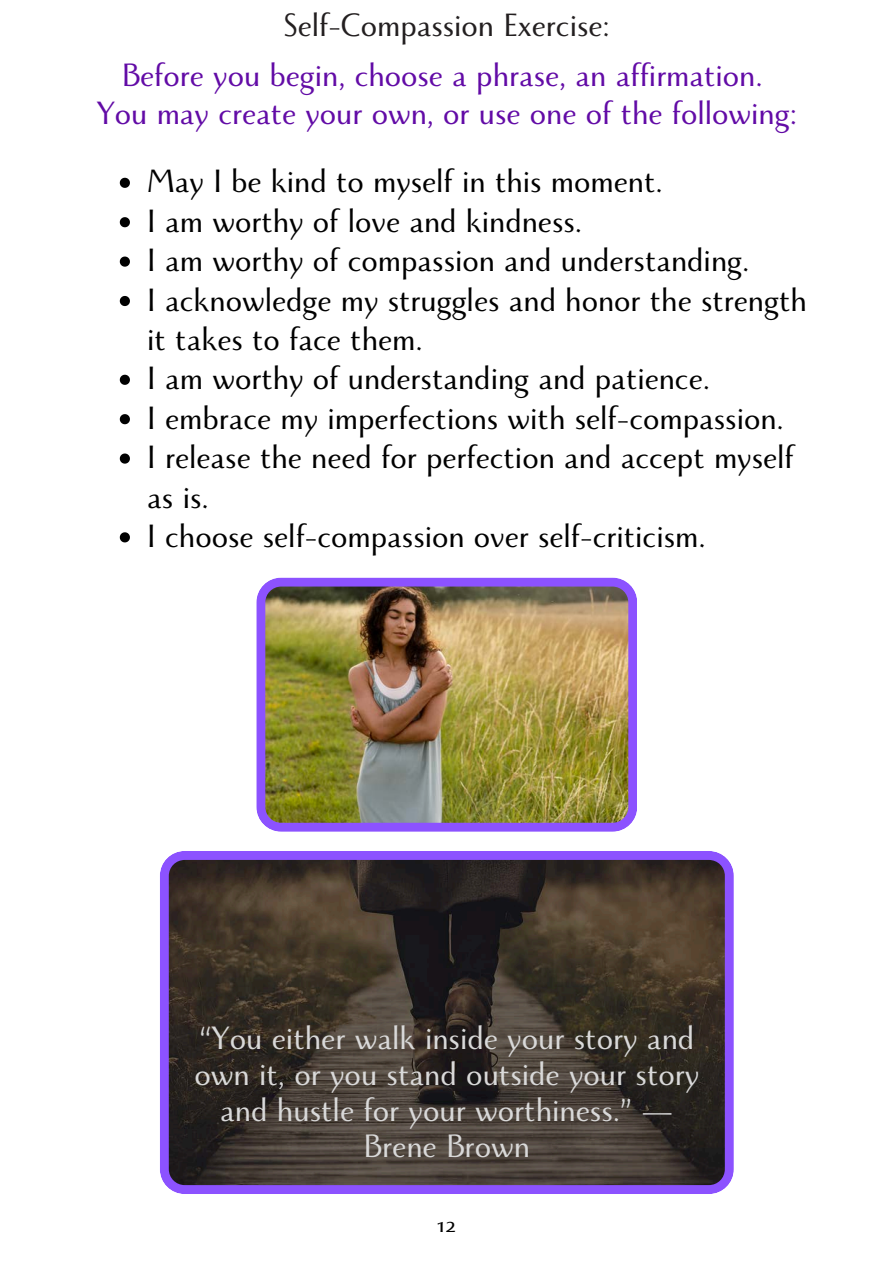
<style>
.page{position:relative;width:894px;height:1264px;background:#fff}
.page>*{position:absolute;margin:0;border:0;box-sizing:border-box;transform-origin:0 0}
.t1{font:36.15px/36px "Monterchi";color:#d9d9d9;text-align:center}
.t2{font:36px/39.3px "Monterchi";color:#000}
.t3{font:36px/37.2px "Monterchi";color:#620ba6;text-align:center}
.t4{font:36px "Monterchi";color:#231f20}
.t5{font:27.15px "Monterchi";color:#000}
</style>
<div class="page">
<img style="left:256px;top:577px;width:380px;height:254px">
<svg style="left:160px;top:851px;width:573px;height:343px;background:#44373d"></svg>
<svg style="left:120px;top:178px;width:10px;height:10px"></svg>
<svg style="left:120px;top:217px;width:10px;height:10px"></svg>
<svg style="left:120px;top:256px;width:10px;height:11px"></svg>
<svg style="left:120px;top:296px;width:10px;height:10px"></svg>
<svg style="left:120px;top:375px;width:10px;height:10px"></svg>
<svg style="left:120px;top:414px;width:10px;height:10px"></svg>
<svg style="left:120px;top:453px;width:10px;height:10px"></svg>
<svg style="left:120px;top:532px;width:10px;height:10px"></svg>
<p class="t4" style="left:284px;top:7px;width:327px">Self-Compassion Exercise:</p>
<p class="t3" style="left:97px;top:62px;width:701px">Before you begin, choose a phrase, an affirmation.<br>You may create your own, or use one of the following:</p>
<p class="t2" style="left:147px;top:167px;width:661px">May I be kind to myself in this moment.<br>I am worthy of love and kindness.<br>I am worthy of compassion and understanding.<br>I acknowledge my struggles and honor the strength it takes to face them.<br>I am worthy of understanding and patience.<br>I embrace my imperfections with self-compassion.<br>I release the need for perfection and accept myself as is.<br>I choose self-compassion over self-criticism.</p>
<p class="t1" style="left:194px;top:1025px;width:506px">“You either walk inside your story and own it, or you stand outside your story and hustle for your worthiness.” —<br>Brene Brown</p>
<p class="t5" style="left:437px;top:1210px;width:20px">12</p>
</div>
